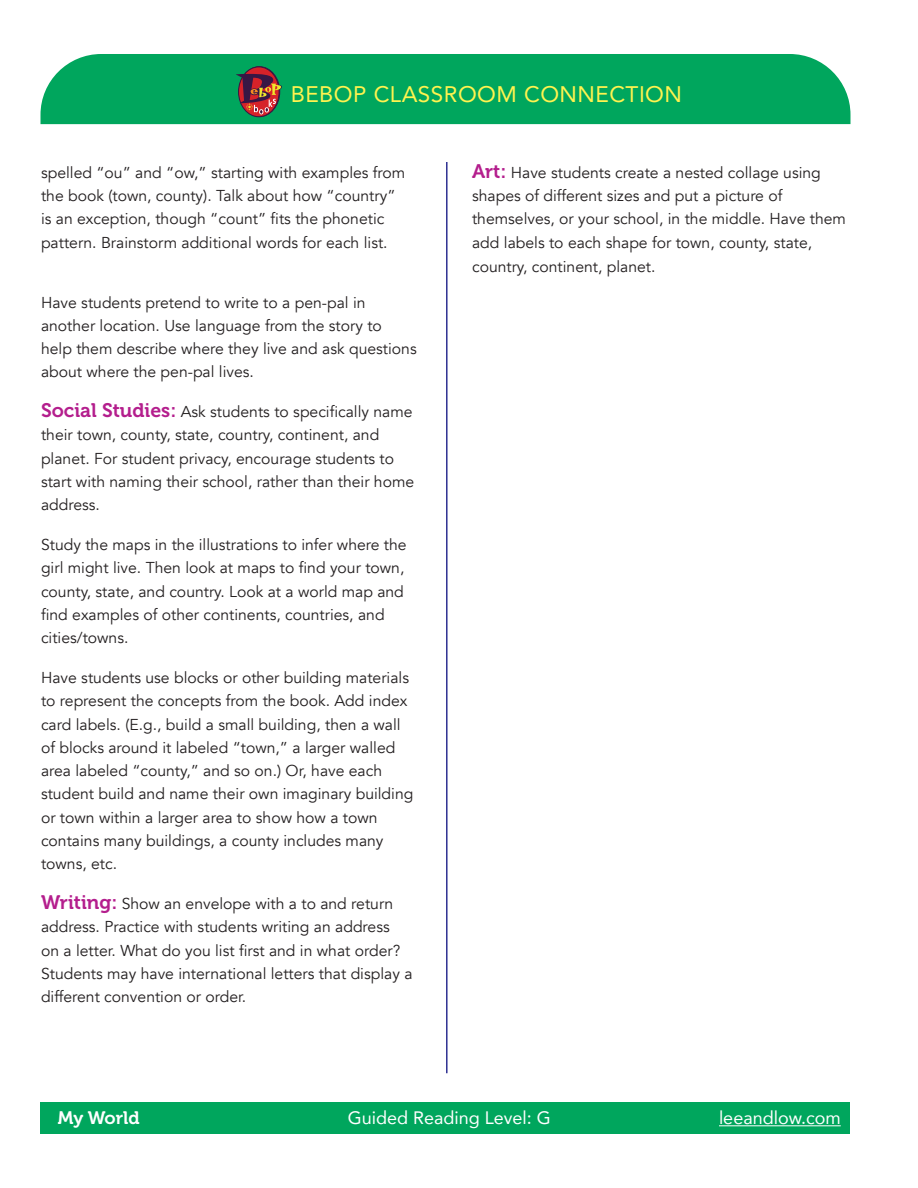
<style>
.page{position:relative;width:918px;height:1188px;background:#fff}
.page>*{position:absolute;margin:0;border:0;box-sizing:border-box;transform-origin:0 0}
.t1{font:22.5px "Avenir";letter-spacing:.02em;color:#fff34f}
.t2{font:18px "Avenir";color:#fff}
.t3{font:18px "Museo 700";color:#fff}
.cross_curricular_par{font:15.75px/23.2px "Avenir";color:#231f20}
.s1{font-family:"Museo 700";font-size:19.5px;color:#b41e8d}
</style>
<div class="page">
<div style="left:40px;top:54px;width:810px;height:70px;background:#00a65d"></div>
<hr style="left:446px;top:162px;width:2px;height:911px;background:#2e3092">
<div style="left:40px;top:1103px;width:810px;height:31px;background:#00a65d"></div>
<hr style="left:719px;top:1125px;width:122px;height:1px;background:#fff">
<svg style="left:239px;top:67px;width:40px;height:50px"></svg>
<div style="left:238px;top:66px;width:42px;height:51px;border:1px solid #371745;border-radius:50%"></div>
<svg style="left:236px;top:74px;width:46px;height:40px;background:#794b43"></svg>
<p class="t1" style="left:291px;top:76px;width:393px">BEBOP CLASSROOM CONNECTION</p>
<p class="cross_curricular_par" style="left:41px;top:161px;width:366px">spelled “ou” and “ow,” starting with examples from the book (town, county). Talk about how “country” is an exception, though “count” fits the phonetic pattern. Brainstorm additional words for each list.</p>
<p class="cross_curricular_par" style="left:41px;top:291px;width:377px">Have students pretend to write to a pen-pal in another location. Use language from the story to help them describe where they live and ask questions about where the pen-pal lives.</p>
<p class="cross_curricular_par" style="left:41px;top:400px;width:375px"><span class="s1">Social Studies:</span> Ask students to specifically name their town, county, state, country, continent, and planet. For student privacy, encourage students to start with naming their school, rather than their home address.</p>
<p class="cross_curricular_par" style="left:41px;top:533px;width:367px">Study the maps in the illustrations to infer where the girl might live. Then look at maps to find your town, county, state, and country. Look at a world map and find examples of other continents, countries, and cities/towns.</p>
<p class="cross_curricular_par" style="left:41px;top:666px;width:374px">Have students use blocks or other building materials to represent the concepts from the book. Add index card labels. (E.g., build a small building, then a wall of blocks around it labeled “town,” a larger walled area labeled “county,” and so on.) Or, have each student build and name their own imaginary building or town within a larger area to show how a town contains many buildings, a county includes many towns, etc.</p>
<p class="cross_curricular_par" style="left:41px;top:892px;width:373px"><span class="s1">Writing:</span> Show an envelope with a to and return address. Practice with students writing an address<br>on a letter. What do you list first and in what order?<br>Students may have international letters that display a different convention or order.</p>
<p class="cross_curricular_par" style="left:472px;top:161px;width:375px"><span class="s1">Art:</span> Have students create a nested collage using shapes of different sizes and put a picture of themselves, or your school, in the middle. Have them add labels to each shape for town, county, state, country, continent, planet.</p>
<p class="t3" style="left:58px;top:1108px;width:83px">My World</p>
<p class="t2" style="left:348px;top:1104px;width:205px">Guided Reading Level: G</p>
<p class="t2" style="left:719px;top:1104px;width:123px">leeandlow.com</p>
</div>
